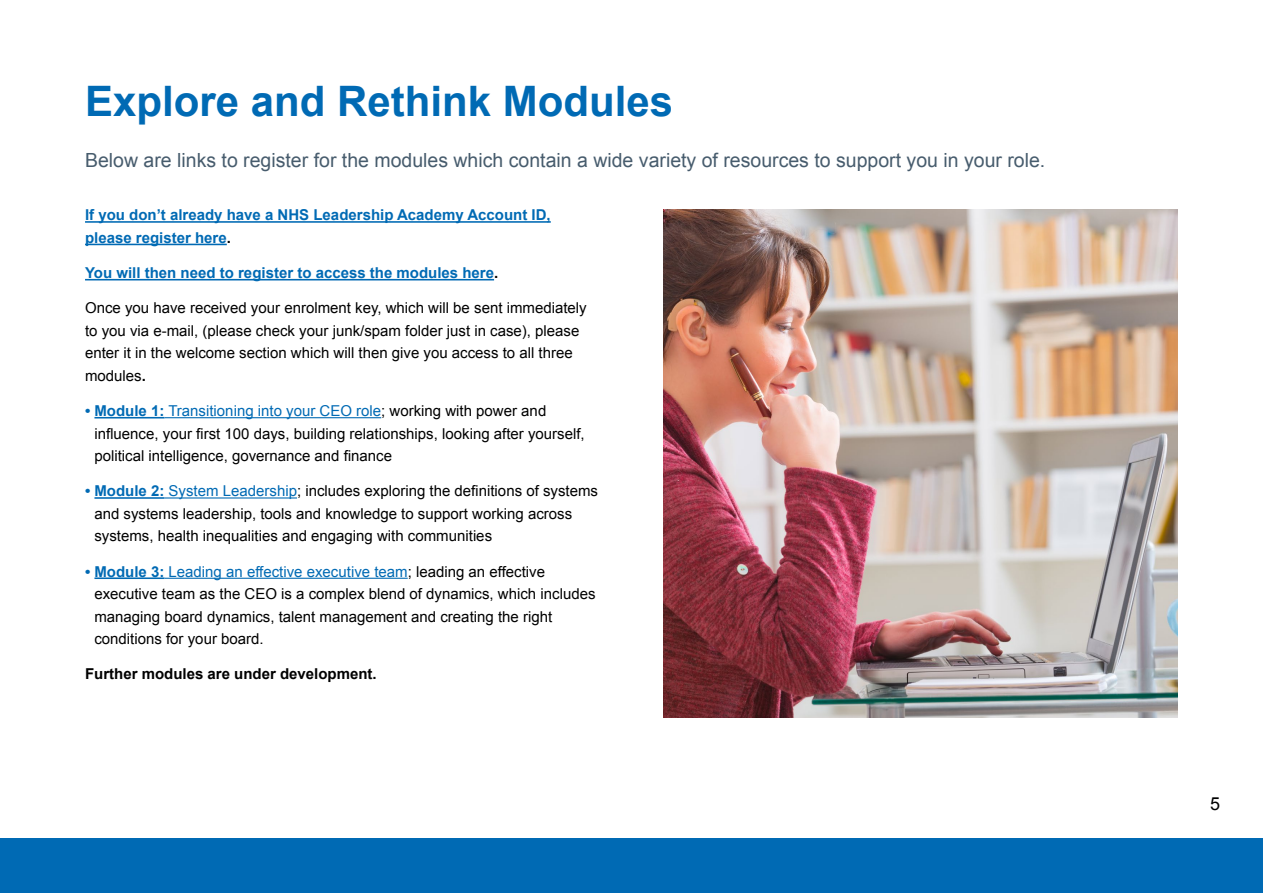
<style>
.page{position:relative;width:1263px;height:893px;background:#fff}
.page>*{position:absolute;margin:0;border:0;box-sizing:border-box;transform-origin:0 0}
.t1{font:700 42px "Arial";color:#006ab4}
.t2{font:19.5px "Arial";color:#475c6d}
.t3{font:18px "Arial";color:#000}
.t4{font:15px/22.5px "Arial";color:#000}
.t5{font:700 15px/22.5px "Arial";color:#006ab4}
.t6{font:700 15px "Arial";color:#000}
.s1{color:#000}
.s2{font-weight:700}
.s3{font-weight:700;color:#006ab4}
.s4{color:#006ab4}
</style>
<div class="page">
<div style="left:0;top:839px;width:1263px;height:54px;background:#006ab4"></div>
<hr style="left:85px;top:221px;width:466px;height:2px;background:#006ab4">
<hr style="left:85px;top:244px;width:142px;height:1px;background:#006ab4">
<hr style="left:85px;top:279px;width:409px;height:1px;background:#006ab4">
<hr style="left:94px;top:417px;width:70px;height:1px;background:#006ab4">
<hr style="left:164px;top:417px;width:217px;height:1px;background:#006ab4">
<hr style="left:94px;top:497px;width:70px;height:2px;background:#006ab4">
<hr style="left:164px;top:497px;width:133px;height:1px;background:#006ab4">
<hr style="left:94px;top:577px;width:70px;height:2px;background:#006ab4">
<hr style="left:164px;top:578px;width:244px;height:1px;background:#006ab4">
<img style="left:663px;top:209px;width:515px;height:509px">
<h1 class="t1" style="left:85px;top:73px;width:590px">Explore and Rethink Modules</h1>
<h2 class="t2" style="left:85px;top:148px;width:962px">Below are links to register for the modules which contain a wide variety of resources to support you in your role.</h2>
<p class="t5" style="left:85px;top:204px;width:467px">If you don’t already have a NHS Leadership Academy Account ID, please register here<span class="s1">.</span></p>
<p class="t5" style="left:85px;top:262px;width:415px">You will then need to register to access the modules here<span class="s1">.</span></p>
<p class="t4" style="left:85px;top:297px;width:503px">Once you have received your enrolment key, which will be sent immediately to you via e-mail, (please check your junk/spam folder just in case), please enter it in the welcome section which will then give you access to all three modules<span class="s2">.</span></p>
<p class="t4" style="left:94px;top:400px;width:492px;text-indent:-9px"><span class="s3">• Module 1:</span> <span class="s4">Transitioning into your CEO role</span>; working with power and influence, your first 100 days, building relationships, looking after yourself, political intelligence, governance and finance</p>
<p class="t4" style="left:94px;top:480px;width:505px;text-indent:-9px"><span class="s3">• Module 2:</span> <span class="s4">System Leadership</span>; includes exploring the definitions of systems and systems leadership, tools and knowledge to support working across systems, health inequalities and engaging with communities</p>
<p class="t4" style="left:94px;top:560px;width:503px;text-indent:-9px"><span class="s3">• Module 3:</span> <span class="s4">Leading an effective executive team</span>; leading an effective executive team as the CEO is a complex blend of dynamics, which includes managing board dynamics, talent management and creating the right conditions for your board.</p>
<p class="t6" style="left:85px;top:664px;width:293px">Further modules are under development.</p>
<p class="t3" style="left:1210px;top:791px;width:12px">5</p>
</div>
